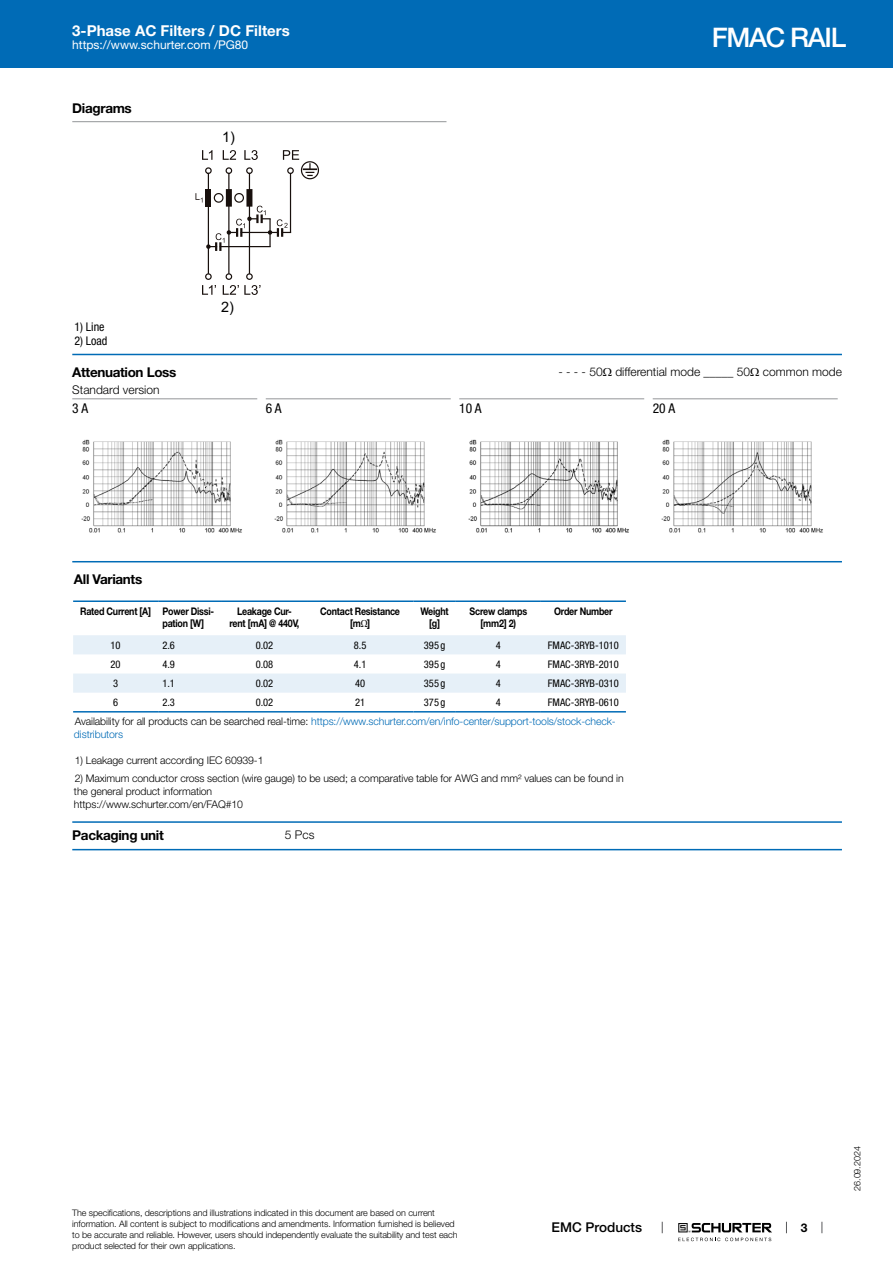
<style>
.page{position:relative;width:893px;height:1263px;background:#fff}
.page>*{position:absolute;margin:0;border:0;box-sizing:border-box;transform-origin:0 0}
.t1{font:500 27px "Helvetica Neue LT";letter-spacing:-.05em;color:#fff}
.t2{font:700 15px "Helvetica Neue LT";color:#fff}
.t3{font:14.4px "Arial";color:#000}
.t4{font:700 13.5px "Helvetica Neue LT";letter-spacing:-.025em;color:#000}
.t5{font:500 13.5px "Helvetica Neue LT";color:#000}
.t6{font:condensed 13.5px "Helvetica Neue LT";color:#000}
.t7{font:300 12px "Helvetica Neue LT";color:#000}
.t8{font:12px "Helvetica Neue LT";color:#fff}
.t9{font:condensed 12px "Helvetica Neue LT";color:#000}
.t10{font:700 12px "Helvetica Neue LT";color:#000}
.t11{font:300 10.5px/12.6px "Helvetica Neue LT";letter-spacing:-.01em;color:#000}
.t12{font:300 10.5px/19px "Helvetica Neue LT";letter-spacing:-.01em;color:#006bb6;text-align:right}
.t13{font:700 10.5px/12.6px "Helvetica Neue LT";letter-spacing:-.025em;color:#000;text-align:center;scale:.85 1}
.t14{font:condensed 10.5px "Helvetica Neue LT";color:#000}
.t15{font:300 9px/10.8px "Helvetica Neue LT";letter-spacing:-.01em;color:#000}
.s1{font-family:"Arial Unicode MS";font-weight:400}
.s2{font-weight:400;font-stretch:condensed;color:#000}
.s3{color:#000}
</style>
<div class="page">
<svg style="left:678px;top:1223px;width:94px;height:18px"></svg>
<div style="left:0;top:0;width:893px;height:68px;background:#006bb6"></div>
<hr style="left:72px;top:121px;width:374px;height:1px;background:#939598">
<svg style="left:195px;top:150px;width:124px;height:145px"></svg>
<hr style="left:72px;top:354px;width:770px;height:1px;background:#006bb6">
<hr style="left:72px;top:398px;width:185px;height:1px;background:#939598">
<img style="left:81px;top:439px;width:161px;height:94px">
<hr style="left:266px;top:398px;width:185px;height:1px;background:#939598">
<img style="left:274px;top:439px;width:162px;height:94px">
<hr style="left:459px;top:398px;width:185px;height:1px;background:#939598">
<img style="left:468px;top:439px;width:161px;height:94px">
<hr style="left:653px;top:398px;width:185px;height:1px;background:#939598">
<img style="left:661px;top:439px;width:162px;height:94px">
<hr style="left:72px;top:561px;width:770px;height:1px;background:#006bb6">
<svg style="left:73px;top:712px;width:553px;height:1px"></svg>
<svg style="left:73px;top:635px;width:553px;height:58px"></svg>
<hr style="left:73px;top:600px;width:85px;height:2px;background:#006bb6">
<hr style="left:158px;top:600px;width:64px;height:2px;background:#006bb6">
<hr style="left:222px;top:600px;width:85px;height:2px;background:#006bb6">
<hr style="left:307px;top:600px;width:106px;height:2px;background:#006bb6">
<hr style="left:413px;top:600px;width:43px;height:2px;background:#006bb6">
<hr style="left:456px;top:600px;width:85px;height:2px;background:#006bb6">
<hr style="left:541px;top:600px;width:85px;height:2px;background:#006bb6">
<hr style="left:73px;top:711px;width:85px;height:1px;background:#006bb6">
<hr style="left:158px;top:711px;width:64px;height:1px;background:#006bb6">
<hr style="left:222px;top:711px;width:85px;height:1px;background:#006bb6">
<hr style="left:307px;top:711px;width:106px;height:1px;background:#006bb6">
<hr style="left:413px;top:711px;width:43px;height:1px;background:#006bb6">
<hr style="left:456px;top:711px;width:85px;height:1px;background:#006bb6">
<hr style="left:541px;top:711px;width:85px;height:1px;background:#006bb6">
<hr style="left:72px;top:821px;width:770px;height:2px;background:#006bb6">
<hr style="left:72px;top:849px;width:770px;height:1px;background:#006bb6">
<h2 class="t2" style="left:72px;top:21px;width:219px">3-Phase AC Filters / DC Filters</h2>
<h3 class="t8" style="left:72px;top:38px;width:178px">https://www.schurter.com /PG80</h3>
<h3 class="t4" style="left:72px;top:99px;width:61px">Diagrams</h3>
<h3 class="t3" style="left:222px;top:128px;width:14px">1)</h3>
<h3 class="t3" style="left:221px;top:298px;width:14px">2)</h3>
<h1 class="t1" style="left:712px;top:21px;width:136px">FMAC RAIL</h1>
<h3 class="t9" style="left:74px;top:319px;width:32px">1) Line</h3>
<h3 class="t9" style="left:74px;top:334px;width:35px">2) Load</h3>
<h3 class="t4" style="left:72px;top:364px;width:106px">Attenuation Loss</h3>
<h3 class="t7" style="left:558px;top:364px;width:285px">- - - - 50<span class="s1">Ω</span> differential mode _____ 50<span class="s1">Ω</span> common mode</h3>
<h3 class="t7" style="left:72px;top:382px;width:89px">Standard version</h3>
<h3 class="t6" style="left:72px;top:401px;width:17px">3 A</h3>
<h3 class="t6" style="left:266px;top:401px;width:17px">6 A</h3>
<h3 class="t6" style="left:459px;top:401px;width:24px">10 A</h3>
<h3 class="t6" style="left:653px;top:401px;width:24px">20 A</h3>
<h3 class="t4" style="left:74px;top:571px;width:70px">All Variants</h3>
<p class="t13" style="left:162px;top:604px;width:62px;text-align:left;text-indent:-82px">Rated Current [A] Power Dissi&shy;pation [W]</p>
<p class="t13" style="left:230px;top:604px;width:84px">Leakage Cur&shy;rent [mA] @ 440V,</p>
<p class="t13" style="left:320px;top:604px;width:95px">Contact Resistance [m<span class="s1">Ω</span>]</p>
<p class="t13" style="left:420px;top:604px;width:35px">Weight [g]</p>
<p class="t13" style="left:470px;top:604px;width:69px">Screw clamps [mm2] 2)</p>
<p class="t13" style="left:554px;top:604px;width:70px">Order Number</p>
<p class="t14" style="left:111px;top:639px;width:12px">10</p>
<p class="t14" style="left:162px;top:639px;width:14px">2.6</p>
<p class="t14" style="left:256px;top:639px;width:19px">0.02</p>
<p class="t14" style="left:354px;top:639px;width:14px">8.5</p>
<p class="t14" style="left:424px;top:639px;width:23px">395 g</p>
<p class="t14" style="left:496px;top:639px;width:7px">4</p>
<p class="t14" style="left:548px;top:639px;width:72px">FMAC-3RYB-1010</p>
<p class="t14" style="left:111px;top:658px;width:12px">20</p>
<p class="t14" style="left:162px;top:658px;width:14px">4.9</p>
<p class="t14" style="left:256px;top:658px;width:19px">0.08</p>
<p class="t14" style="left:354px;top:658px;width:14px">4.1</p>
<p class="t14" style="left:424px;top:658px;width:23px">395 g</p>
<p class="t14" style="left:496px;top:658px;width:7px">4</p>
<p class="t14" style="left:548px;top:658px;width:72px">FMAC-3RYB-2010</p>
<p class="t14" style="left:113px;top:677px;width:7px">3</p>
<p class="t14" style="left:162px;top:677px;width:14px">1.1</p>
<p class="t14" style="left:256px;top:677px;width:19px">0.02</p>
<p class="t14" style="left:355px;top:677px;width:12px">40</p>
<p class="t14" style="left:424px;top:677px;width:23px">355 g</p>
<p class="t14" style="left:496px;top:677px;width:7px">4</p>
<p class="t14" style="left:548px;top:677px;width:72px">FMAC-3RYB-0310</p>
<p class="t14" style="left:113px;top:696px;width:7px">6</p>
<p class="t14" style="left:162px;top:696px;width:14px">2.3</p>
<p class="t14" style="left:256px;top:696px;width:19px">0.02</p>
<p class="t14" style="left:355px;top:696px;width:12px">21</p>
<p class="t14" style="left:424px;top:696px;width:23px">375 g</p>
<p class="t14" style="left:496px;top:696px;width:7px">4</p>
<p class="t12" style="left:75px;top:692px;width:545px"><span class="s2">FMAC-3RYB-0610<br></span><span class="s3">Availability for all products can be searched real-time:</span> https://www.schurter.com/en/info-center/support-tools/stock-check-</p>
<p class="t12" style="left:74px;top:724px;width:51px">distributors</p>
<p class="t11" style="left:75px;top:754px;width:190px">1) Leakage current according IEC 60939-1</p>
<p class="t11" style="left:74px;top:772px;width:551px">2) Maximum conductor cross section (wire gauge) to be used; a comparative table for AWG and mm² values can be found in the general product information<br>https://www.schurter.com/en/FAQ#10</p>
<h3 class="t4" style="left:72px;top:827px;width:93px">Packaging unit</h3>
<h3 class="t7" style="left:285px;top:828px;width:31px">5 Pcs</h3>
<p class="t15" style="left:72px;top:1207px;width:387px">The specifications, descriptions and illustrations indicated in this document are based on current information. All content is subject to modifications and amendments. Information furnished is believed to be accurate and reliable. However, users should independently evaluate the suitability and test each product selected for their own applications.</p>
<h3 class="t5" style="left:552px;top:1219px;width:92px">EMC Products</h3>
<h3 class="t10" style="left:801px;top:1220px;width:8px">3</h3>
<p class="t15" style="left:852px;top:1191px;width:46px;rotate:-90deg">26.09.2024</p>
</div>
